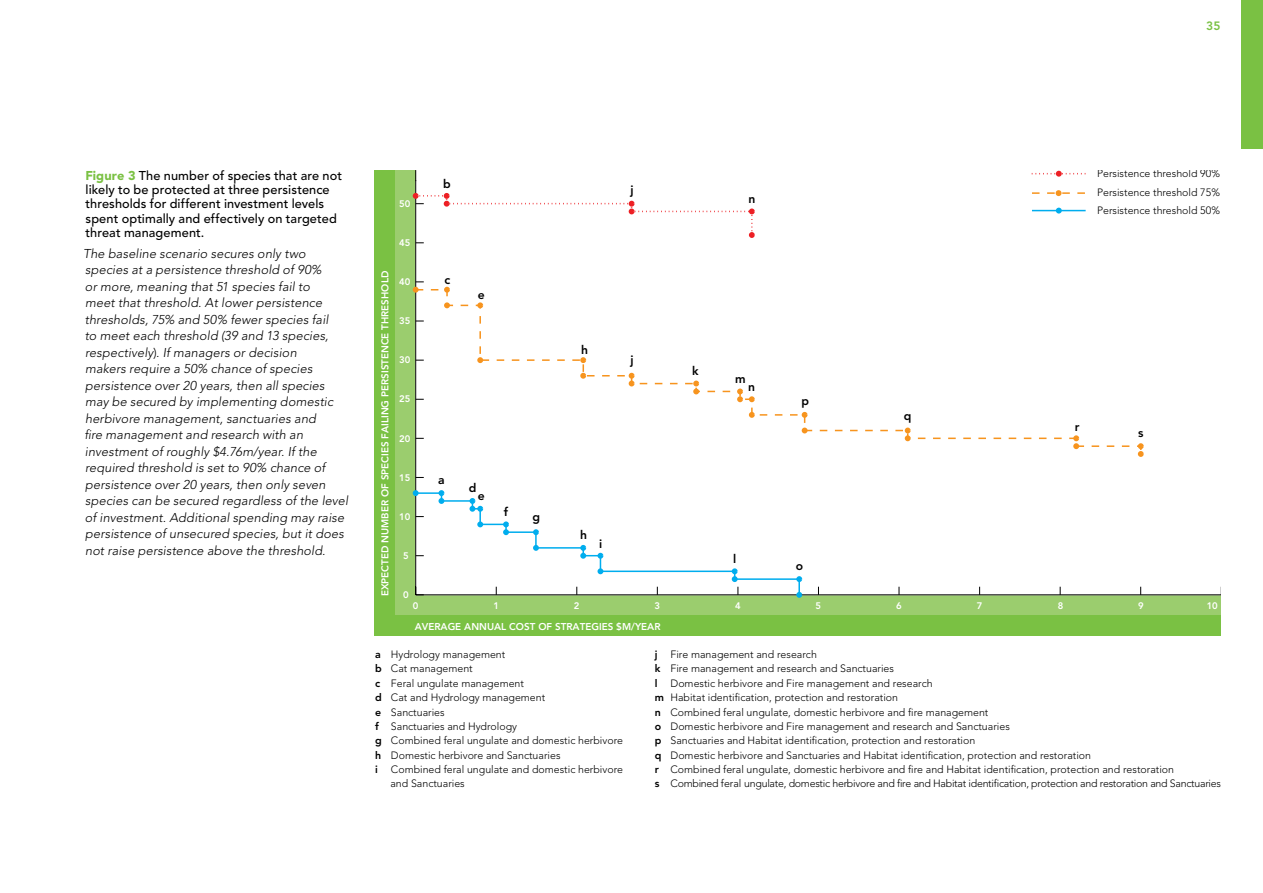
<style>
.page{position:relative;width:1263px;height:893px;background:#fff}
.page>*{position:absolute;margin:0;border:0;box-sizing:border-box;transform-origin:0 0}
.t1{font:italic 300 12.75px/16.5px "Avenir LT Std";letter-spacing:.01em;color:#000}
.t2{font:500 12.75px/14.2px "Avenir LT Std";letter-spacing:.005em;color:#000}
.t3{font:800 12.15px "Avenir LT Std";color:#000}
.t4{font:800 12px "Avenir LT Std";color:#7ac143}
.t5{font:300 10.65px/14.4px "Avenir LT Std";color:#000}
.t6{font:800 9.9px "Avenir LT Std";color:#fff}
.t7{font:800 9.45px "Avenir LT Std";color:#fff}
.s1{font-family:"Avenir";font-weight:900;color:#7ac143}
.s2{font-family:"Avenir";font-style:normal}
.s3{font-weight:800}
</style>
<div class="page">
<div style="left:1242px;top:0;width:21px;height:149px;background:#7ac143"></div>
<div style="left:395px;top:595px;width:825px;height:20px;background:#9bcd6e"></div>
<div style="left:374px;top:615px;width:846px;height:21px;background:#7ac143"></div>
<div style="left:395px;top:170px;width:21px;height:445px;background:#9bcd6e"></div>
<div style="left:374px;top:170px;width:21px;height:450px;background:#7ac143"></div>
<hr style="left:415px;top:180px;width:1px;height:415px;background:#000">
<hr style="left:416px;top:595px;width:804px;height:1px;background:#000">
<svg style="left:413px;top:490px;width:389px;height:108px"></svg>
<svg style="left:416px;top:289px;width:722px;height:166px"></svg>
<svg style="left:1138px;top:443px;width:6px;height:14px"></svg>
<svg style="left:1073px;top:435px;width:6px;height:14px"></svg>
<svg style="left:905px;top:428px;width:6px;height:13px"></svg>
<svg style="left:802px;top:428px;width:5px;height:5px"></svg>
<svg style="left:802px;top:412px;width:5px;height:6px"></svg>
<svg style="left:749px;top:412px;width:6px;height:6px"></svg>
<svg style="left:749px;top:396px;width:6px;height:6px"></svg>
<svg style="left:737px;top:388px;width:6px;height:14px"></svg>
<svg style="left:693px;top:381px;width:6px;height:13px"></svg>
<svg style="left:629px;top:373px;width:6px;height:13px"></svg>
<svg style="left:580px;top:373px;width:6px;height:6px"></svg>
<svg style="left:580px;top:357px;width:6px;height:6px"></svg>
<svg style="left:477px;top:357px;width:6px;height:6px"></svg>
<svg style="left:477px;top:302px;width:6px;height:6px"></svg>
<svg style="left:444px;top:302px;width:6px;height:6px"></svg>
<svg style="left:444px;top:287px;width:6px;height:6px"></svg>
<svg style="left:413px;top:282px;width:11px;height:11px"></svg>
<svg style="left:413px;top:193px;width:342px;height:51px"></svg>
<svg style="left:1056px;top:208px;width:6px;height:6px"></svg>
<hr style="left:1032px;top:210px;width:54px;height:1px;background:#00adee">
<svg style="left:1032px;top:171px;width:54px;height:6px"></svg>
<svg style="left:1032px;top:190px;width:53px;height:6px"></svg>
<p class="t4" style="left:1206px;top:19px;width:16px">35</p>
<p class="t2" style="left:85px;top:169px;width:258px"><span class="s1">Figure 3</span> The number of species that are not likely to be protected at three persistence thresholds for different investment levels spent optimally and effectively on targeted threat management.</p>
<p class="t1" style="left:83px;top:245px;width:267px">The baseline scenario secures only two species at a persistence threshold of 90%<br>or more, meaning that 51 species fail to<br>meet that threshold. At lower persistence thresholds, 75% and 50% fewer species fail<br>to meet each threshold (39 and 13 species, respectively<span class="s2">)</span>. If managers or decision<br>makers require a 50% chance of species persistence over 20 years, then all species may be secured by implementing domestic herbivore management, sanctuaries and<br>fire management and research with an investment of roughly $4.76m/year. If the required threshold is set to 90% chance of persistence over 20 years, then only seven species can be secured regardless of the level of investment. Additional spending may raise persistence of unsecured species, but it does not raise persistence above the threshold.</p>
<p class="t6" style="left:379px;top:596px;width:327px;rotate:-90deg">EXPECTED NUMBER OF SPECIES FAILING PERSISTENCE THRESHOLD</p>
<p class="t7" style="left:399px;top:198px;width:13px">50</p>
<p class="t3" style="left:443px;top:176px;width:9px">b</p>
<p class="t3" style="left:630px;top:183px;width:5px">j</p>
<p class="t3" style="left:749px;top:191px;width:8px">n</p>
<p class="t5" style="left:1097px;top:164px;width:124px;line-height:19.4px">Persistence threshold 90%<br>Persistence threshold 75%</p>
<p class="t5" style="left:1097px;top:203px;width:124px">Persistence threshold 50%</p>
<p class="t7" style="left:399px;top:237px;width:13px">45</p>
<p class="t7" style="left:399px;top:276px;width:13px">40</p>
<p class="t3" style="left:445px;top:272px;width:7px">c</p>
<p class="t3" style="left:478px;top:288px;width:8px">e</p>
<p class="t7" style="left:399px;top:315px;width:13px">35</p>
<p class="t7" style="left:399px;top:354px;width:13px">30</p>
<p class="t3" style="left:581px;top:343px;width:8px">h</p>
<p class="t3" style="left:630px;top:353px;width:5px">j</p>
<p class="t3" style="left:692px;top:364px;width:8px">k</p>
<p class="t3" style="left:735px;top:372px;width:12px">m</p>
<p class="t3" style="left:748px;top:380px;width:8px">n</p>
<p class="t7" style="left:399px;top:394px;width:13px">25</p>
<p class="t3" style="left:801px;top:394px;width:9px">p</p>
<p class="t3" style="left:904px;top:408px;width:9px">q</p>
<p class="t7" style="left:399px;top:433px;width:13px">20</p>
<p class="t3" style="left:1075px;top:419px;width:6px">r</p>
<p class="t3" style="left:1138px;top:426px;width:7px">s</p>
<p class="t7" style="left:399px;top:472px;width:13px">15</p>
<p class="t3" style="left:438px;top:473px;width:8px">a</p>
<p class="t3" style="left:469px;top:481px;width:9px">d</p>
<p class="t3" style="left:478px;top:489px;width:8px">e</p>
<p class="t7" style="left:399px;top:511px;width:13px">10</p>
<p class="t3" style="left:504px;top:505px;width:6px">f</p>
<p class="t3" style="left:532px;top:510px;width:9px">g</p>
<p class="t3" style="left:580px;top:527px;width:8px">h</p>
<p class="t3" style="left:599px;top:536px;width:5px">i</p>
<p class="t7" style="left:403px;top:550px;width:7px">5</p>
<p class="t3" style="left:733px;top:551px;width:5px">l</p>
<p class="t3" style="left:796px;top:559px;width:9px">o</p>
<p class="t7" style="left:403px;top:589px;width:7px">0</p>
<p class="t7" style="left:413px;top:600px;width:7px">0</p>
<p class="t7" style="left:493px;top:600px;width:7px">1</p>
<p class="t7" style="left:574px;top:600px;width:7px">2</p>
<p class="t7" style="left:654px;top:600px;width:7px">3</p>
<p class="t7" style="left:735px;top:600px;width:7px">4</p>
<p class="t7" style="left:815px;top:600px;width:7px">5</p>
<p class="t7" style="left:896px;top:600px;width:7px">6</p>
<p class="t7" style="left:977px;top:600px;width:7px">7</p>
<p class="t7" style="left:1058px;top:600px;width:7px">8</p>
<p class="t7" style="left:1138px;top:600px;width:7px">9</p>
<p class="t7" style="left:1207px;top:600px;width:13px">10</p>
<p class="t6" style="left:415px;top:621px;width:247px">AVERAGE ANNUAL COST OF STRATEGIES $M/YEAR</p>
<p class="t5" style="left:375px;top:647px;width:132px"><span class="s3">a</span> Hydrology management</p>
<p class="t5" style="left:375px;top:662px;width:99px"><span class="s3">b</span> Cat management</p>
<p class="t5" style="left:375px;top:676px;width:150px"><span class="s3">c</span> Feral ungulate management</p>
<p class="t5" style="left:375px;top:690px;width:171px"><span class="s3">d</span> Cat and Hydrology management</p>
<p class="t5" style="left:375px;top:705px;width:71px"><span class="s3">e</span> Sanctuaries</p>
<p class="t5" style="left:375px;top:719px;width:143px"><span class="s3">f</span> Sanctuaries and Hydrology</p>
<p class="t5" style="left:375px;top:733px;width:249px"><span class="s3">g</span> Combined feral ungulate and domestic herbivore</p>
<p class="t5" style="left:375px;top:748px;width:187px"><span class="s3">h</span> Domestic herbivore and Sanctuaries</p>
<p class="t5" style="left:375px;top:762px;width:249px"><span class="s3">i</span> Combined feral ungulate and domestic herbivore</p>
<p class="t5" style="left:390px;top:777px;width:76px">and Sanctuaries</p>
<p class="t5" style="left:655px;top:647px;width:568px"><span class="s3">j</span> Fire management and research<br><span class="s3">k</span> Fire management and research and Sanctuaries<br><span class="s3">l</span> Domestic herbivore and Fire management and research<br><span class="s3">m</span> Habitat identification, protection and restoration<br><span class="s3">n</span> Combined feral ungulate, domestic herbivore and fire management<br><span class="s3">o</span> Domestic herbivore and Fire management and research and Sanctuaries<br><span class="s3">p</span> Sanctuaries and Habitat identification, protection and restoration<br><span class="s3">q</span> Domestic herbivore and Sanctuaries and Habitat identification, protection and restoration<br><span class="s3">r</span> Combined feral ungulate, domestic herbivore and fire and Habitat identification, protection and restoration<br><span class="s3">s</span> Combined feral ungulate, domestic herbivore and fire and Habitat identification, protection and restoration and Sanctuaries</p>
</div>
